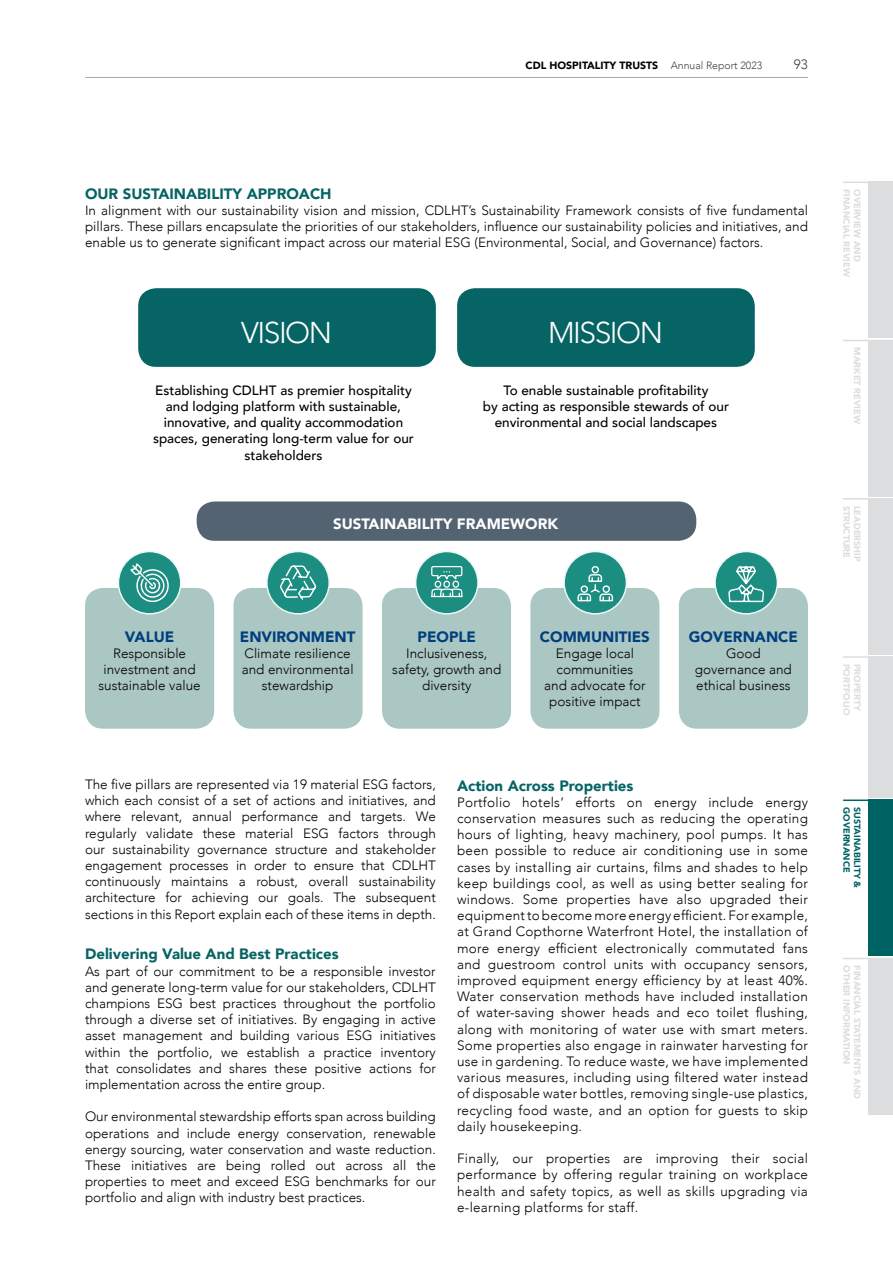
<style>
.page{position:relative;width:893px;height:1263px;background:#fff}
.page>*{position:absolute;margin:0;border:0;box-sizing:border-box;transform-origin:0 0}
.t1{font:300 30px "Avenir";letter-spacing:-.05em;color:#fff}
.t2{font:900 15px "Avenir";color:#066464}
.t3{font:900 15px "Avenir";color:#003e7e}
.t4{font:900 15px "Avenir";color:#fff}
.t5{font:300 13.5px/16.2px "Avenir";color:#000;text-align:justify}
.t6{font:500 13.5px/16.2px "Avenir";color:#000;text-align:center}
.t7{font:300 13.5px "Avenir";color:#414042}
.t8{font:900 10.5px "Avenir";color:#000}
.t9{font:900 9px "Avenir";color:#dcddde}
.t10{font:900 9px "Avenir";color:#006363}
.s1{font-weight:300;color:#414042}
</style>
<div class="page">
<hr style="left:85px;top:77px;width:723px;height:1px;background:#a7a9ac">
<div style="left:868px;top:656px;width:25px;height:142px;background:#dcddde"></div>
<hr style="left:843px;top:656px;width:50px;height:2px;background:#dcddde">
<div style="left:868px;top:799px;width:25px;height:157px;background:#006363"></div>
<div style="left:868px;top:958px;width:25px;height:156px;background:#dcddde"></div>
<hr style="left:843px;top:799px;width:50px;height:2px;background:#006363">
<hr style="left:843px;top:958px;width:50px;height:1px;background:#dcddde">
<div style="left:868px;top:182px;width:25px;height:156px;background:#dcddde"></div>
<hr style="left:843px;top:182px;width:50px;height:1px;background:#dcddde">
<div style="left:868px;top:498px;width:25px;height:157px;background:#dcddde"></div>
<hr style="left:843px;top:498px;width:50px;height:1px;background:#dcddde">
<div style="left:868px;top:340px;width:25px;height:156px;background:#dcddde"></div>
<hr style="left:843px;top:340px;width:50px;height:1px;background:#dcddde">
<div style="left:138px;top:288px;width:298px;height:79px;background:#066464;border-radius:18px"></div>
<div style="left:457px;top:288px;width:298px;height:79px;background:#066464;border-radius:18px"></div>
<div style="left:197px;top:501px;width:499px;height:40px;background:#546372;border-radius:18px"></div>
<div style="left:85px;top:588px;width:129px;height:141px;background:#abc7c3;border-radius:18px"></div>
<div style="left:233px;top:588px;width:130px;height:141px;background:#abc7c3;border-radius:18px"></div>
<div style="left:382px;top:588px;width:129px;height:141px;background:#abc7c3;border-radius:18px"></div>
<div style="left:530px;top:588px;width:129px;height:141px;background:#abc7c3;border-radius:18px"></div>
<div style="left:679px;top:588px;width:129px;height:141px;background:#abc7c3;border-radius:18px"></div>
<svg style="left:118px;top:551px;width:63px;height:63px"></svg>
<div style="left:118px;top:551px;width:63px;height:63px;border:2px solid #ebf6f5;border-radius:50%"></div>
<div style="left:267px;top:551px;width:62px;height:63px;background:#1c8d81;border-radius:50%"></div>
<div style="left:266px;top:551px;width:64px;height:63px;border:2px solid #ebf6f5;border-radius:50%"></div>
<div style="left:416px;top:551px;width:62px;height:63px;background:#1c8d81;border-radius:50%"></div>
<div style="left:415px;top:551px;width:64px;height:63px;border:2px solid #ebf6f5;border-radius:50%"></div>
<div style="left:564px;top:551px;width:62px;height:63px;background:#1c8d81;border-radius:50%"></div>
<div style="left:563px;top:551px;width:64px;height:63px;border:2px solid #ebf6f5;border-radius:50%"></div>
<div style="left:715px;top:551px;width:62px;height:63px;background:#1c8d81;border-radius:50%"></div>
<div style="left:714px;top:551px;width:64px;height:63px;border:2px solid #ebf6f5;border-radius:50%"></div>
<svg style="left:280px;top:565px;width:37px;height:35px"></svg>
<svg style="left:128px;top:561px;width:44px;height:44px;background:#4ba49b"></svg>
<svg style="left:431px;top:566px;width:32px;height:32px"></svg>
<svg style="left:577px;top:566px;width:37px;height:36px"></svg>
<svg style="left:728px;top:566px;width:36px;height:37px"></svg>
<p class="t8" style="left:526px;top:56px;width:238px">CDL HOSPITALITY TRUSTS <span class="s1">Annual Report 2023</span></p>
<p class="t7" style="left:794px;top:56px;width:16px">93</p>
<p class="t2" style="left:85px;top:181px;width:248px">OUR SUSTAINABILITY APPROACH</p>
<p class="t5" style="left:85px;top:202px;width:724px">In alignment with our sustainability vision and mission, CDLHT’s Sustainability Framework consists of five fundamental pillars. These pillars encapsulate the priorities of our stakeholders, influence our sustainability policies and initiatives, and enable us to generate significant impact across our material ESG (Environmental, Social, and Governance) factors.</p>
<h1 class="t1" style="left:241px;top:314px;width:92px">VISION</h1>
<h1 class="t1" style="left:548px;top:314px;width:116px">MISSION</h1>
<p class="t6" style="left:153px;top:381px;width:262px">Establishing CDLHT as premier hospitality and lodging platform with sustainable, innovative, and quality accommodation spaces, generating long-term value for our stakeholders</p>
<p class="t6" style="left:483px;top:381px;width:248px">To enable sustainable profitability<br>by acting as responsible stewards of our environmental and social landscapes</p>
<p class="t3" style="left:125px;top:623px;width:51px">VALUE</p>
<p class="t5" style="left:98px;top:645px;width:104px;text-align:center">Responsible investment and sustainable value</p>
<p class="t4" style="left:333px;top:511px;width:227px">SUSTAINABILITY FRAMEWORK</p>
<p class="t3" style="left:240px;top:623px;width:117px">ENVIRONMENT</p>
<p class="t5" style="left:242px;top:645px;width:113px;text-align:center">Climate resilience and environmental stewardship</p>
<p class="t3" style="left:418px;top:623px;width:60px">PEOPLE</p>
<p class="t5" style="left:392px;top:645px;width:111px;text-align:center">Inclusiveness, safety, growth and diversity</p>
<p class="t3" style="left:540px;top:623px;width:111px">COMMUNITIES</p>
<p class="t5" style="left:544px;top:645px;width:103px;text-align:center">Engage local communities and advocate for positive impact</p>
<p class="t3" style="left:689px;top:623px;width:111px">GOVERNANCE</p>
<p class="t5" style="left:695px;top:645px;width:98px;text-align:center">Good governance and ethical business</p>
<p class="t5" style="left:85px;top:776px;width:352px">The five pillars are represented via 19 material ESG factors, which each consist of a set of actions and initiatives, and where relevant, annual performance and targets. We regularly validate these material ESG factors through our sustainability governance structure and stakeholder engagement processes in order to ensure that CDLHT continuously maintains a robust, overall sustainability architecture for achieving our goals. The subsequent sections in this Report explain each of these items in depth.</p>
<p class="t2" style="left:457px;top:772px;width:178px">Action Across Properties</p>
<p class="t5" style="left:457px;top:794px;width:352px">Portfolio hotels’ efforts on energy include energy conservation measures such as reducing the operating hours of lighting, heavy machinery, pool pumps. It has been possible to reduce air conditioning use in some cases by installing air curtains, films and shades to help keep buildings cool, as well as using better sealing for windows. Some properties have also upgraded their equipment to become more energy efficient. For example, at Grand Copthorne Waterfront Hotel, the installation of more energy efficient electronically commutated fans and guestroom control units with occupancy sensors, improved equipment energy efficiency by at least 40%.<br>Water conservation methods have included installation of water-saving shower heads and eco toilet flushing, along with monitoring of water use with smart meters.<br>Some properties also engage in rainwater harvesting for use in gardening. To reduce waste, we have implemented various measures, including using filtered water instead of disposable water bottles, removing single-use plastics, recycling food waste, and an option for guests to skip daily housekeeping.</p>
<p class="t5" style="left:457px;top:1150px;width:352px">Finally, our properties are improving their social performance by offering regular training on workplace health and safety topics, as well as skills upgrading via e-learning platforms for staff.</p>
<p class="t2" style="left:85px;top:941px;width:255px">Delivering Value And Best Practices</p>
<p class="t5" style="left:85px;top:963px;width:352px">As part of our commitment to be a responsible investor and generate long-term value for our stakeholders, CDLHT champions ESG best practices throughout the portfolio through a diverse set of initiatives. By engaging in active asset management and building various ESG initiatives within the portfolio, we establish a practice inventory that consolidates and shares these positive actions for implementation across the entire group.</p>
<p class="t5" style="left:85px;top:1109px;width:352px">Our environmental stewardship efforts span across building operations and include energy conservation, renewable energy sourcing, water conservation and waste reduction.<br>These initiatives are being rolled out across all the properties to meet and exceed ESG benchmarks for our portfolio and align with industry best practices.</p>
<p class="t9" style="left:854px;top:189px;width:89px;rotate:90deg">FINANCIAL REVIEW</p>
<p class="t9" style="left:865px;top:189px;width:74px;rotate:90deg">OVERVIEW AND</p>
<p class="t9" style="left:865px;top:347px;width:78px;rotate:90deg">MARKET REVIEW</p>
<p class="t9" style="left:854px;top:505px;width:54px;rotate:90deg">STRUCTURE</p>
<p class="t9" style="left:865px;top:505px;width:57px;rotate:90deg">LEADERSHIP</p>
<p class="t9" style="left:854px;top:664px;width:53px;rotate:90deg">PORTFOLIO</p>
<p class="t9" style="left:865px;top:664px;width:49px;rotate:90deg">PROPERTY</p>
<p class="t10" style="left:854px;top:807px;width:67px;rotate:90deg">GOVERNANCE</p>
<p class="t10" style="left:865px;top:807px;width:83px;rotate:90deg">SUSTAINABILITY &amp;</p>
<p class="t9" style="left:854px;top:965px;width:101px;rotate:90deg">OTHER INFORMATION</p>
<p class="t9" style="left:865px;top:965px;width:135px;rotate:90deg">FINANCIAL STATEMENTS AND</p>
</div>
